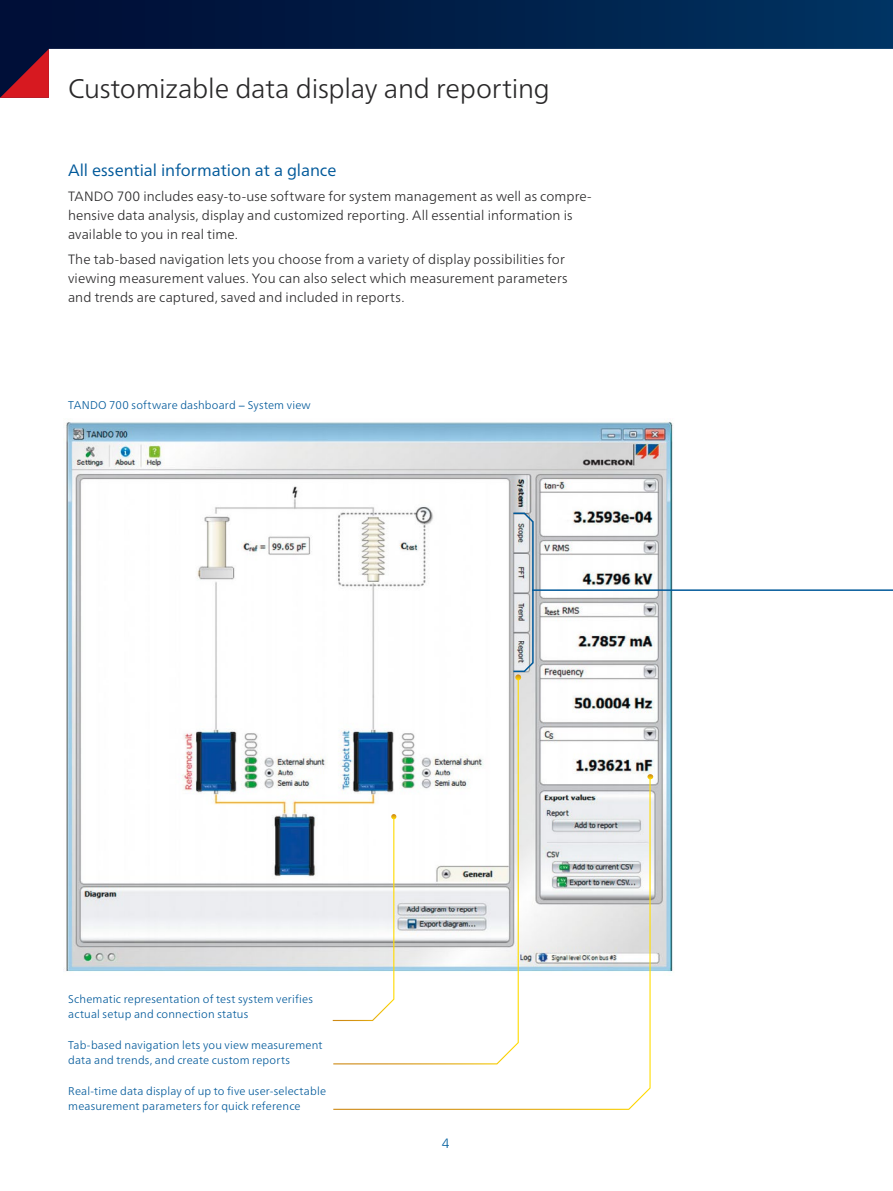
<style>
.page{position:relative;width:893px;height:1191px;background:#fff}
.page>*{position:absolute;margin:0;border:0;box-sizing:border-box;transform-origin:0 0}
.Content_-_Page_Headl{font:300 27px "Frutiger Neue LTW1 G";letter-spacing:-.01em;color:#292829}
.Content_-_Headline_1{font:16.5px "Frutiger Neue LTW1 G";letter-spacing:-.005em;color:#00599a}
.Content_-_Normal{font:300 13.5px/18.8px "Frutiger Neue LTW1 G";letter-spacing:.005em;color:#292829}
.Content_-_Last_Page{font:300 13.5px "Frutiger Neue LTW1 G";color:#005e9d}
.Picture_-_Descriptio{font:300 11.25px/15px "Frutiger Neue LTW1 G";letter-spacing:.015em;color:#00599a}
.s1{font-family:"Frutiger LT Std"}
</style>
<div class="page">
<svg style="left:0;top:0;width:893px;height:49px;background:#001f49"></svg>
<svg style="left:0;top:49px;width:49px;height:49px;background:#6b142c"></svg>
<img style="left:64px;top:421px;width:609px;height:551px">
<svg style="left:332px;top:676px;width:187px;height:99px"></svg>
<svg style="left:332px;top:775px;width:319px;height:335px"></svg>
<svg style="left:332px;top:813px;width:64px;height:208px"></svg>
<hr style="left:532px;top:589px;width:361px;height:2px;background:#00599a">
<svg style="left:512px;top:512px;width:22px;height:168px;background:#c1c8ce"></svg>
<svg style="left:647px;top:774px;width:6px;height:5px"></svg>
<p class="Content_-_Page_Headl" style="left:68px;top:72px;width:483px">Customizable data display and reporting</p>
<p class="Content_-_Headline_1" style="left:68px;top:160px;width:270px">All essential information at a glance</p>
<p class="Content_-_Normal" style="left:68px;top:187px;width:525px">TANDO 700 includes easy-to-use software for system management as well as compre&shy;hensive data analysis, display and customized reporting. All essential information is available to you in real time.</p>
<p class="Content_-_Normal" style="left:68px;top:250px;width:501px">The tab-based navigation lets you choose from a variety of display possibilities for viewing measurement values. You can also select which measurement parameters and trends are captured, saved and included in reports.</p>
<p class="Picture_-_Descriptio" style="left:68px;top:397px;width:244px">TANDO 700 software dashboard <span class="s1">−</span> System view</p>
<p class="Picture_-_Descriptio" style="left:68px;top:992px;width:246px">Schematic representation of test system verifies actual setup and connection status</p>
<p class="Picture_-_Descriptio" style="left:68px;top:1037px;width:256px">Tab-based navigation lets you view measurement data and trends, and create custom reports</p>
<p class="Picture_-_Descriptio" style="left:68px;top:1083px;width:259px">Real-time data display of up to five user-selectable measurement parameters for quick reference</p>
<p class="Content_-_Last_Page" style="left:442px;top:1135px;width:9px">4</p>
</div>
